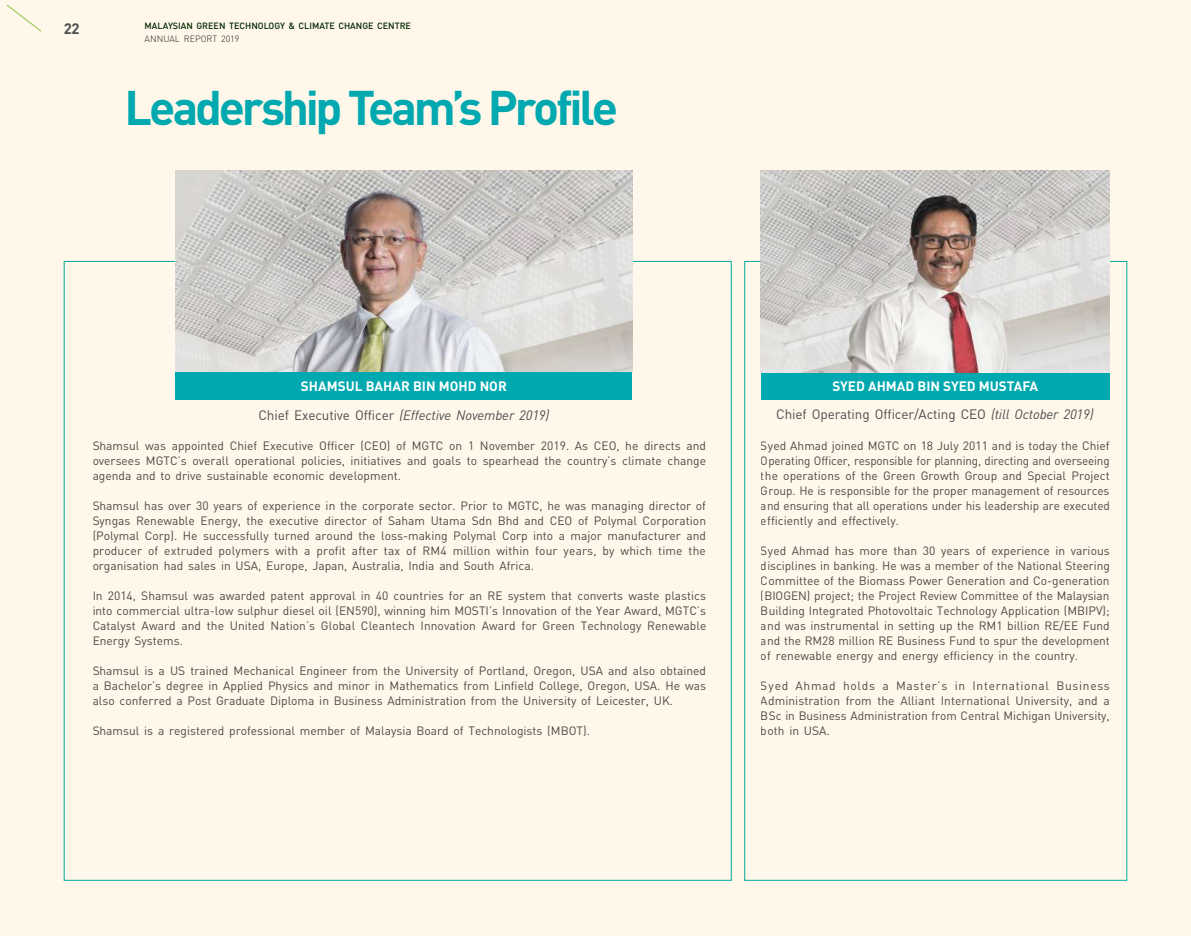
<style>
.page{position:relative;width:1191px;height:936px;background:#fff}
.page>*{position:absolute;margin:0;border:0;box-sizing:border-box;transform-origin:0 0}
.t1{font:700 48px "DIN";letter-spacing:-.065em;color:#00a8af}
.t2{font:700 15px "DIN";color:#4b4c4d}
.t3{font:13.5px/28.7px "DIN";letter-spacing:-.01em;color:#4b4c4d;text-align:center}
.t4{font:italic 13.5px/29px "DIN";letter-spacing:-.01em;color:#4b4c4d;text-align:center}
.t5{font:12px/15px "DIN";color:#4b4c4d;text-align:justify}
.t6{font:500 9px "DIN";color:#002700}
.t7{font:300 9px "DIN";color:#231f20}
.s1{font-weight:700;font-style:normal;color:#fff}
.s2{font-style:normal}
.s3{font-weight:700;color:#fff}
.s4{font-style:italic}
</style>
<div class="page">
<div style="left:0;top:0;width:1191px;height:935px;background:#fff8ea"></div>
<img style="left:176px;top:170px;width:456px;height:202px">
<div style="left:761px;top:372px;width:348px;height:27px;background:#00a8af"></div>
<img style="left:761px;top:170px;width:348px;height:203px">
<div style="left:176px;top:372px;width:456px;height:27px;background:#00a8af"></div>
<svg style="left:6px;top:4px;width:36px;height:28px"></svg>
<p class="t2" style="left:64px;top:19px;width:17px">22</p>
<p class="t6" style="left:145px;top:20px;width:268px">MALAYSIAN GREEN TECHNOLOGY &amp; CLIMATE CHANGE CENTRE</p>
<p class="t7" style="left:145px;top:33px;width:96px">ANNUAL REPORT 2019</p>
<h1 class="t1" style="left:125px;top:76px;width:495px">Leadership Team’s Profile</h1>
<p class="t4" style="left:258px;top:371px;width:292px"><span class="s1">SHAMSUL BAHAR BIN MOHD NOR<br></span><span class="s2">Chief Executive Officer</span> (Effective November 2019)</p>
<p class="t5" style="left:92px;top:437px;width:615px">Shamsul was appointed Chief Executive Officer (CEO) of MGTC on 1 November 2019. As CEO, he directs and oversees MGTC’s overall operational policies, initiatives and goals to spearhead the country’s climate change agenda and to drive sustainable economic development.</p>
<p class="t5" style="left:92px;top:497px;width:615px">Shamsul has over 30 years of experience in the corporate sector. Prior to MGTC, he was managing director of Syngas Renewable Energy, the executive director of Saham Utama Sdn Bhd and CEO of Polymal Corporation (Polymal Corp). He successfully turned around the loss-making Polymal Corp into a major manufacturer and producer of extruded polymers with a profit after tax of RM4 million within four years, by which time the organisation had sales in USA, Europe, Japan, Australia, India and South Africa.</p>
<p class="t5" style="left:92px;top:587px;width:615px">In 2014, Shamsul was awarded patent approval in 40 countries for an RE system that converts waste plastics into commercial ultra-low sulphur diesel oil (EN590), winning him MOSTI’s Innovation of the Year Award, MGTC’s Catalyst Award and the United Nation’s Global Cleantech Innovation Award for Green Technology Renewable Energy Systems.</p>
<p class="t5" style="left:92px;top:662px;width:615px">Shamsul is a US trained Mechanical Engineer from the University of Portland, Oregon, USA and also obtained a Bachelor’s degree in Applied Physics and minor in Mathematics from Linfield College, Oregon, USA. He was also conferred a Post Graduate Diploma in Business Administration from the University of Leicester, UK.</p>
<p class="t5" style="left:92px;top:722px;width:499px">Shamsul is a registered professional member of Malaysia Board of Technologists (MBOT).</p>
<p class="t3" style="left:776px;top:371px;width:319px"><span class="s3">SYED AHMAD BIN SYED MUSTAFA<br></span>Chief Operating Officer/Acting CEO <span class="s4">(till October 2019)</span></p>
<p class="t5" style="left:761px;top:437px;width:350px">Syed Ahmad joined MGTC on 18 July 2011 and is today the Chief Operating Officer, responsible for planning, directing and overseeing the operations of the Green Growth Group and Special Project Group. He is responsible for the proper management of resources and ensuring that all operations under his leadership are executed efficiently and effectively.</p>
<p class="t5" style="left:761px;top:542px;width:350px">Syed Ahmad has more than 30 years of experience in various disciplines in banking. He was a member of the National Steering Committee of the Biomass Power Generation and Co-generation (BIOGEN) project; the Project Review Committee of the Malaysian Building Integrated Photovoltaic Technology Application (MBIPV); and was instrumental in setting up the RM1 billion RE/EE Fund and the RM28 million RE Business Fund to spur the development of renewable energy and energy efficiency in the country.</p>
<p class="t5" style="left:761px;top:677px;width:350px">Syed Ahmad holds a Master’s in International Business Administration from the Alliant International University, and a BSc in Business Administration from Central Michigan University, both in USA.</p>
</div>
